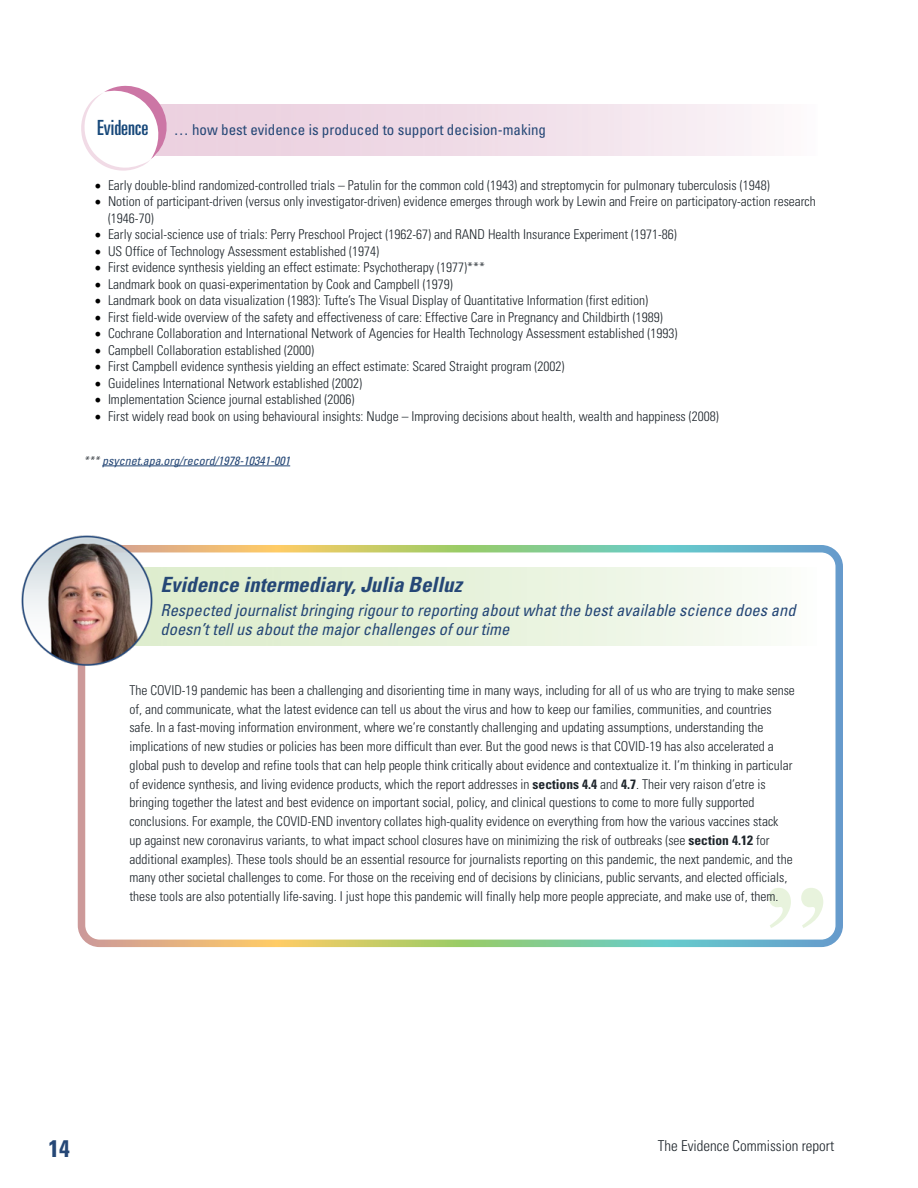
<style>
.page{position:relative;width:918px;height:1188px;background:#fff}
.page>*{position:absolute;margin:0;border:0;box-sizing:border-box;transform-origin:0 0}
.t1{font:700 120px "Times";color:#cce6b3}
.t2{font:700 condensed 24px "Univers";color:#254776}
.t3{font:italic 700 condensed 21px "Univers";color:#254776}
.t4{font:ultra-condensed 20.85px "Univers LT Std";color:#17487a}
.t5{font:italic condensed 16.5px/19.5px "Univers";color:#254776}
.t6{font:condensed 15px "Univers";color:#254776}
.t7{font:300 condensed 15px "Univers";color:#1e252b}
.t8{font:300 condensed 13.5px/18.8px "Univers";color:#1e252b}
.t9{font:italic condensed 12px "Univers";color:#254776}
.s1{font-family:"Minion Pro";font-weight:400;font-stretch:normal;font-size:18px;color:#000}
.s2{font-weight:300;color:#1e252b}
.s3{font-weight:700}
</style>
<div class="page">
<hr style="left:102px;top:466px;width:188px;height:1px;background:#254776">
<svg style="left:81px;top:85px;width:89px;height:86px"></svg>
<div style="left:78px;top:545px;width:765px;height:402px;border:8px solid #fff;border-radius:18px"></div>
<img style="left:21px;top:535px;width:137px;height:134px">
<h3 class="t4" style="left:97px;top:116px;width:53px">Evidence</h3>
<p class="t6" style="left:174px;top:121px;width:374px">… how best evidence is produced to support decision-making</p>
<p class="t8" style="left:94px;top:176px;width:677px"><span class="s1">•</span> Early double-blind randomized-controlled trials – Patulin for the common cold (1943) and streptomycin for pulmonary tuberculosis (1948)</p>
<p class="t8" style="left:108px;top:193px;width:709px;line-height:16.5px;text-indent:-14px"><span class="s1">•</span> Notion of participant-driven (versus only investigator-driven) evidence emerges through work by Lewin and Freire on participatory-action research (1946-70)</p>
<p class="t8" style="left:94px;top:225px;width:584px"><span class="s1">•</span> Early social-science use of trials: Perry Preschool Project (1962-67) and RAND Health Insurance Experiment (1971-86)</p>
<p class="t8" style="left:94px;top:242px;width:286px"><span class="s1">•</span> US Office of Technology Assessment established (1974)</p>
<p class="t8" style="left:94px;top:258px;width:392px"><span class="s1">•</span> First evidence synthesis yielding an effect estimate: Psychotherapy (1977)***</p>
<p class="t8" style="left:94px;top:275px;width:360px"><span class="s1">•</span> Landmark book on quasi-experimentation by Cook and Campbell (1979)</p>
<p class="t8" style="left:94px;top:291px;width:555px"><span class="s1">•</span> Landmark book on data visualization (1983): Tufte’s The Visual Display of Quantitative Information (first edition)</p>
<p class="t8" style="left:94px;top:308px;width:570px"><span class="s1">•</span> First field-wide overview of the safety and effectiveness of care: Effective Care in Pregnancy and Childbirth (1989)</p>
<p class="t8" style="left:94px;top:324px;width:584px"><span class="s1">•</span> Cochrane Collaboration and International Network of Agencies for Health Technology Assessment established (1993)</p>
<p class="t8" style="left:94px;top:341px;width:221px"><span class="s1">•</span> Campbell Collaboration established (2000)</p>
<p class="t8" style="left:94px;top:357px;width:472px"><span class="s1">•</span> First Campbell evidence synthesis yielding an effect estimate: Scared Straight program (2002)</p>
<p class="t8" style="left:94px;top:374px;width:269px"><span class="s1">•</span> Guidelines International Network established (2002)</p>
<p class="t8" style="left:94px;top:390px;width:262px"><span class="s1">•</span> Implementation Science journal established (2006)</p>
<p class="t8" style="left:94px;top:407px;width:626px"><span class="s1">•</span> First widely read book on using behavioural insights: Nudge – Improving decisions about health, wealth and happiness (2008)</p>
<p class="t9" style="left:84px;top:453px;width:208px"><span class="s2">***</span> psycnet.apa.org/record/1978-10341-001</p>
<h3 class="t3" style="left:161px;top:571px;width:303px">Evidence intermediary, Julia Belluz</h3>
<p class="t5" style="left:161px;top:600px;width:637px">Respected journalist bringing rigour to reporting about what the best available science does and doesn’t tell us about the major challenges of our time</p>
<p class="t8" style="left:129px;top:681px;width:667px">The COVID-19 pandemic has been a challenging and disorienting time in many ways, including for all of us who are trying to make sense of, and communicate, what the latest evidence can tell us about the virus and how to keep our families, communities, and countries safe. In a fast-moving information environment, where we’re constantly challenging and updating assumptions, understanding the implications of new studies or policies has been more difficult than ever. But the good news is that COVID-19 has also accelerated a global push to develop and refine tools that can help people think critically about evidence and contextualize it. I’m thinking in particular of evidence synthesis, and living evidence products, which the report addresses in <span class="s3">sections 4.4</span> and <span class="s3">4.7</span>. Their very raison d’etre is bringing together the latest and best evidence on important social, policy, and clinical questions to come to more fully supported conclusions. For example, the COVID-END inventory collates high-quality evidence on everything from how the various vaccines stack<br>up against new coronavirus variants, to what impact school closures have on minimizing the risk of outbreaks (see <span class="s3">section 4.12</span> for additional examples). These tools should be an essential resource for journalists reporting on this pandemic, the next pandemic, and the many other societal challenges to come. For those on the receiving end of decisions by clinicians, public servants, and elected officials, these tools are also potentially life-saving. I just hope this pandemic will finally help more people appreciate, and make use of, them.</p>
<h1 class="t1" style="left:827px;top:1001px;width:62px;rotate:-180deg">“</h1>
<h2 class="t2" style="left:49px;top:1134px;width:23px">14</h2>
<p class="t7" style="left:658px;top:1136px;width:178px">The Evidence Commission report</p>
</div>
